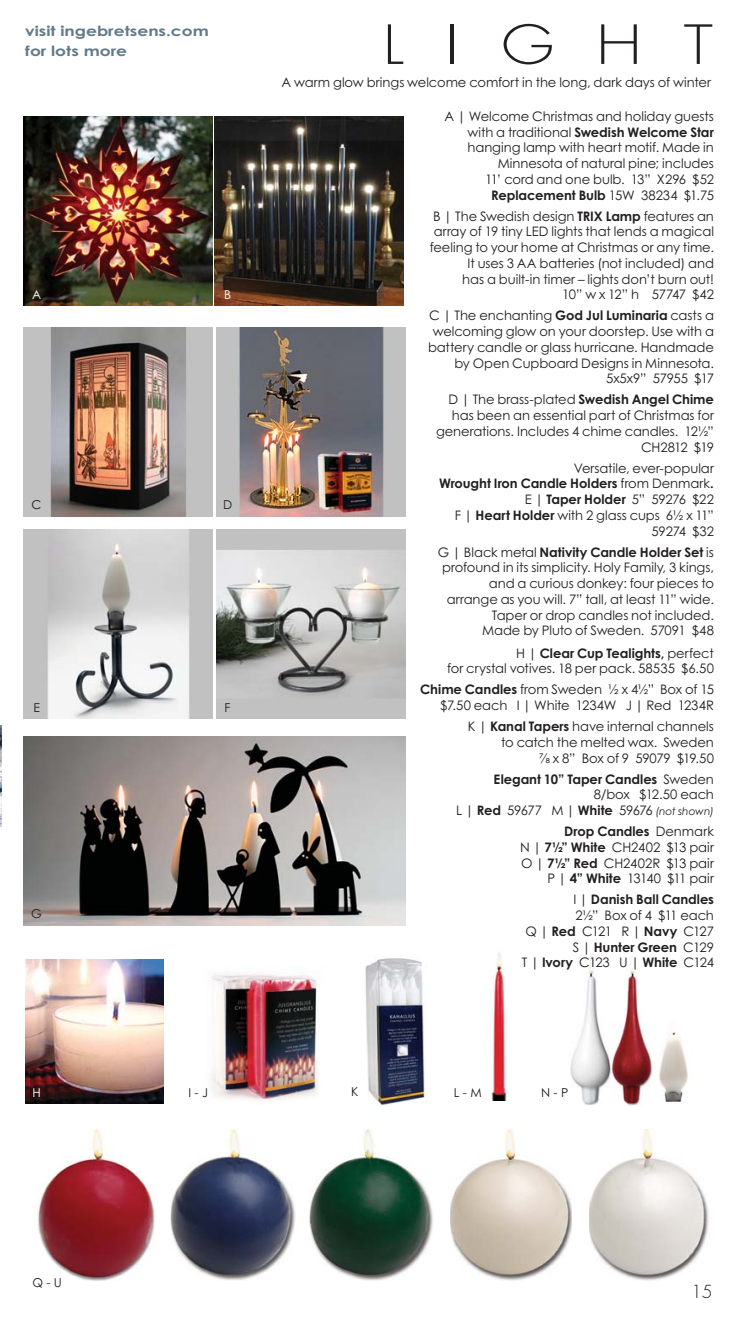
<style>
.page{position:relative;width:738px;height:1323px;background:#fff}
.page>*{position:absolute;margin:0;border:0;box-sizing:border-box;transform-origin:0 0}
.t1{font:300 52.5px "Futura";letter-spacing:.655em;color:#231f20;scale:1.22 1}
.t2{font:300 17.5px "Futura";color:#231f20}
.t3{font:700 14px/19.2px "Century Gothic";color:#617a89;scale:1.22 1}
.t4{font:13.12px/15.8px "Century Gothic";letter-spacing:-.005em;color:#231f20;text-align:right}
.t5{font:13.12px/15.8px "Century Gothic";letter-spacing:-.04em;color:#231f20;text-align:right}
.t6{font:12.25px "Century Gothic";color:#231f20}
.t7{font:12.25px "Century Gothic";color:#fff}
.s1{font-weight:700}
.s2{font-style:italic;font-size:10.5px}
</style>
<div class="page">
<img style="left:0;top:726px;width:1px;height:101px">
<img style="left:37px;top:1130px;width:118px;height:151px">
<img style="left:589px;top:1130px;width:120px;height:151px">
<img style="left:450px;top:1130px;width:121px;height:151px">
<img style="left:309px;top:1129px;width:124px;height:152px">
<img style="left:171px;top:1130px;width:124px;height:151px">
<img style="left:25px;top:959px;width:139px;height:145px">
<img style="left:659px;top:1032px;width:29px;height:70px">
<img style="left:211px;top:974px;width:108px;height:126px">
<img style="left:490px;top:952px;width:17px;height:148px">
<img style="left:365px;top:958px;width:62px;height:148px">
<img style="left:23px;top:117px;width:189px;height:189px">
<img style="left:570px;top:954px;width:82px;height:151px">
<img style="left:214px;top:117px;width:189px;height:189px">
<img style="left:23px;top:328px;width:189px;height:189px">
<img style="left:216px;top:328px;width:189px;height:189px">
<img style="left:23px;top:529px;width:189px;height:189px">
<img style="left:216px;top:529px;width:189px;height:189px">
<img style="left:23px;top:737px;width:382px;height:189px">
<p class="t3" style="left:25px;top:23px;width:152px">visit ingebretsens.com for lots more</p>
<p class="t7" style="left:32px;top:290px;width:11px">A</p>
<p class="t7" style="left:224px;top:290px;width:9px">B</p>
<p class="t6" style="left:32px;top:500px;width:11px">C</p>
<p class="t6" style="left:223px;top:500px;width:11px">D</p>
<p class="t6" style="left:33px;top:703px;width:8px">E</p>
<p class="t6" style="left:224px;top:703px;width:7px">F</p>
<p class="t6" style="left:31px;top:909px;width:12px">G</p>
<p class="t1" style="left:382px;top:15px;width:272px">LIGHT</p>
<p class="t4" style="left:281px;top:75px;width:430px">A warm glow brings welcome comfort in the long, dark days of winter</p>
<p class="t4" style="left:444px;top:110px;width:271px">A | Welcome Christmas and holiday guests with a traditional <span class="s1">Swedish Welcome Star </span>hanging lamp with heart motif. Made in Minnesota of natural pine; includes<br>11’ cord and one bulb. 13” X296 $52<br><span class="s1">Replacement Bulb</span> 15W 38234 $1.75</p>
<p class="t4" style="left:429px;top:209px;width:285px">B | The Swedish design <span class="s1">TRIX Lamp</span> features an array of 19 tiny LED lights that lends a magical feeling to your home at Christmas or any time.<br>It uses 3 AA batteries (not included) and<br>has a built-in timer – lights don’t burn out!<br>10” w x 12” h 57747 $42</p>
<p class="t4" style="left:428px;top:309px;width:287px">C | The enchanting <span class="s1">God Jul Luminaria</span> casts a welcoming glow on your doorstep. Use with a battery candle or glass hurricane. Handmade by Open Cupboard Designs in Minnesota.<br>5x5x9” 57955 $17</p>
<p class="t4" style="left:436px;top:393px;width:279px">D | The brass-plated <span class="s1">Swedish Angel Chime </span>has been an essential part of Christmas for generations. Includes 4 chime candles. 12½” CH2812 $19</p>
<p class="t4" style="left:439px;top:461px;width:276px">Versatile, ever-popular<br><span class="s1">Wrought Iron Candle Holders</span> from Denmark<span class="s1">.<br></span>E | <span class="s1">Taper Holder</span> 5” 59276 $22<br>F | <span class="s1">Heart Holder</span> with 2 glass cups 6½ x 11”<br>59274 $32</p>
<p class="t4" style="left:437px;top:545px;width:277px">G | Black metal <span class="s1">Nativity Candle Holder Set</span> is profound in its simplicity. Holy Family, 3 kings, and a curious donkey: four pieces to arrange as you will. 7” tall, at least 11” wide.<br>Taper or drop candles not included.<br>Made by Pluto of Sweden. 57091 $48</p>
<p class="t4" style="left:447px;top:646px;width:268px">H | <span class="s1">Clear Cup Tealights,</span> perfect<br>for crystal votives. 18 per pack. 58535 $6.50</p>
<p class="t4" style="left:420px;top:683px;width:295px"><span class="s1">Chime Candles</span> from Sweden ½ x 4½” Box of 15 $7.50 each I | White 1234W J | Red 1234R</p>
<p class="t4" style="left:467px;top:720px;width:247px">K | <span class="s1">Kanal Tapers</span> have internal channels to catch the melted wax. Sweden<br>⅞ x 8” Box of 9 59079 $19.50</p>
<p class="t4" style="left:456px;top:772px;width:259px"><span class="s1">Elegant 10” Taper Candles</span> Sweden<br>8/box $12.50 each<br>L | <span class="s1">Red</span> 59677 M | <span class="s1">White</span> 59676 <span class="s2">(not shown)</span></p>
<p class="t4" style="left:519px;top:825px;width:195px"><span class="s1">Drop Candles</span> Denmark<br>N | <span class="s1">7½” White</span> CH2402 $13 pair<br>O | <span class="s1">7½” Red</span> CH2402R $13 pair<br>P | <span class="s1">4” White</span> 13140 $11 pair</p>
<p class="t5" style="left:521px;top:893px;width:193px">I | <span class="s1">Danish Ball Candles<br></span>2½” Box of 4 $11 each<br>Q | <span class="s1">Red</span> C121 R | <span class="s1">Navy</span> C127<br>S | <span class="s1">Hunter Green</span> C129<br>T | <span class="s1">Ivory</span> C123 U | <span class="s1">White</span> C124</p>
<p class="t7" style="left:32px;top:1088px;width:10px">H</p>
<p class="t6" style="left:32px;top:1278px;width:31px">Q - U</p>
<p class="t6" style="left:188px;top:1088px;width:21px">I - J</p>
<p class="t6" style="left:351px;top:1087px;width:9px">K</p>
<p class="t6" style="left:453px;top:1088px;width:29px">L - M</p>
<p class="t6" style="left:540px;top:1088px;width:29px">N - P</p>
<p class="t2" style="left:690px;top:1282px;width:23px">15</p>
</div>
